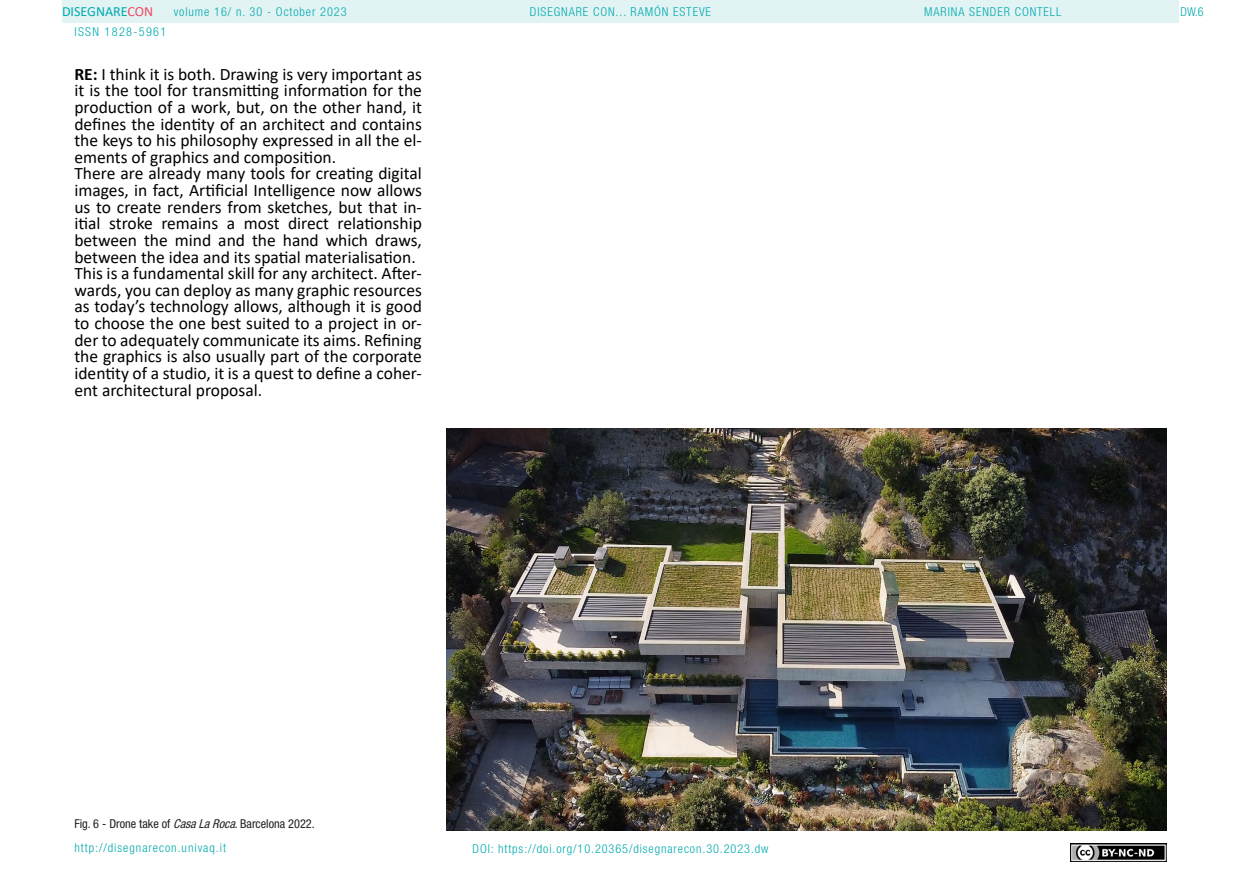
<style>
.page{position:relative;width:1241px;height:893px;background:#fff}
.page>*{position:absolute;margin:0;border:0;box-sizing:border-box;transform-origin:0 0}
.t1{font:17.5px/16.6px "Calibri";color:#000}
.t2{font:14px "Calibri";color:#00aaad}
.t3{font:300 condensed 12.25px "Helvetica Neue LT Std";letter-spacing:.075em;color:#00aaad}
.t4{font:condensed 12.25px "Helvetica Neue LT Std";color:#231f20}
.t5{font:300 condensed 12.25px "Helvetica Neue LT Std";letter-spacing:.11em;color:#00aaad}
.s1{color:#f24862}
.s2{font-weight:700}
.s3{font-style:italic}
</style>
<div class="page">
<div style="left:62px;top:0;width:1116px;height:23px;background:#e2f3f4"></div>
<img style="left:1070px;top:843px;width:96px;height:18px">
<img style="left:446px;top:429px;width:720px;height:402px">
<p class="t3" style="left:174px;top:5px;width:174px">volume 16/ n. 30 - October 2023</p>
<p class="t3" style="left:530px;top:5px;width:182px">DISEGNARE CON... RAMÓN ESTEVE</p>
<p class="t2" style="left:62px;top:2px;width:93px">DISEGNARE<span class="s1">CON</span></p>
<p class="t3" style="left:924px;top:5px;width:138px">MARINA SENDER CONTELL</p>
<p class="t5" style="left:74px;top:24px;width:93px">ISSN 1828-5961</p>
<p class="t1" style="left:74px;top:65px;width:349px"><span class="s2">RE:</span> I think it is both. Drawing is very important as it is the tool for transmitting information for the production of a work, but, on the other hand, it defines the identity of an architect and contains the keys to his philosophy expressed in all the el&shy;ements of graphics and composition.<br>There are already many tools for creating digital images, in fact, Artificial Intelligence now allows us to create renders from sketches, but that in&shy;itial stroke remains a most direct relationship between the mind and the hand which draws, between the idea and its spatial materialisation.<br>This is a fundamental skill for any architect. After&shy;wards, you can deploy as many graphic resources as today’s technology allows, although it is good to choose the one best suited to a project in or&shy;der to adequately communicate its aims. Refining the graphics is also usually part of the corporate identity of a studio, it is a quest to define a coher&shy;ent architectural proposal.</p>
<p class="t3" style="left:1180px;top:5px;width:25px">DW.6</p>
<p class="t4" style="left:74px;top:816px;width:242px">Fig. 6 - Drone take of <span class="s3">CasaLaRoca</span>. Barcelona 2022.</p>
<p class="t3" style="left:74px;top:841px;width:153px">http://disegnarecon.univaq.it</p>
<p class="t3" style="left:472px;top:842px;width:297px">DOI: https://doi.org/10.20365/disegnarecon.30.2023.dw</p>
</div>
